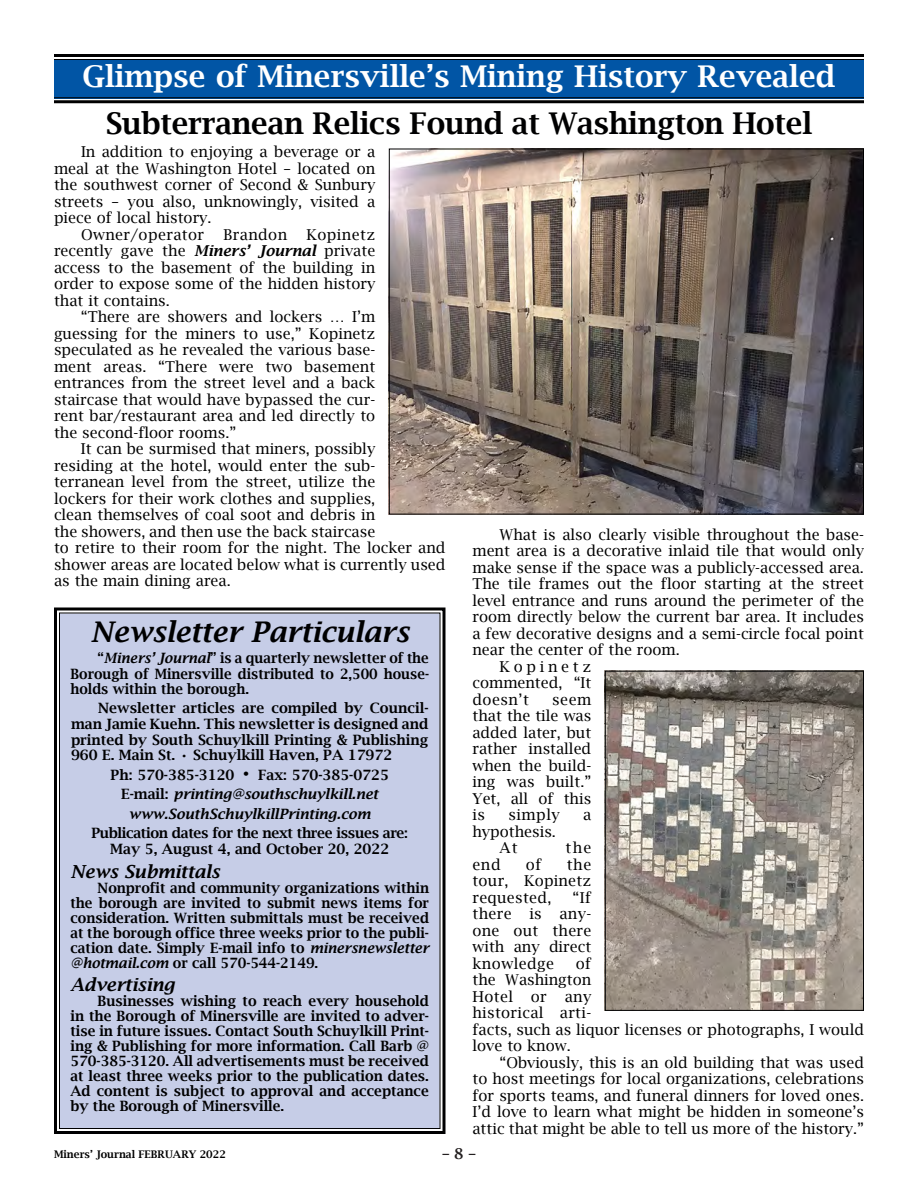
<style>
.page{position:relative;width:918px;height:1188px;background:#fff}
.page>*{position:absolute;margin:0;border:0;box-sizing:border-box;transform-origin:0 0}
.t1{font:600 30px "Lucida Bright";color:#fff}
.t2{font:600 30px "Lucida Bright";letter-spacing:-.01em;color:#000001}
.t3{font:italic 600 28.5px "Lucida Bright";color:#000001}
.t4{font:italic 600 18px "Lucida Bright";color:#000001}
.t5{font:15px/16.5px "Lucida Bright";color:#000001;text-align:justify}
.t6{font:15px "Lucida Bright";letter-spacing:.025em;color:#000001}
.t7{font:15px "Lucida Bright";letter-spacing:.245em;color:#000001}
.t8{font:600 15px "Lucida Bright";color:#231f20}
.t9{font:600 14.25px/15px "Lucida Bright";color:#000001;text-align:justify}
.t10{font:600 14.25px/15.8px "Lucida Bright";color:#000001;text-align:justify;scale:.96 1}
.t11{font:italic 600 14.25px/19.5px "Lucida Bright";color:#000001;text-align:center}
.t12{font:600 14.25px/15.8px "Lucida Bright";letter-spacing:-.025em;color:#000001;text-align:center}
.t13{font:600 10.5px "Lucida Bright";color:#000001}
.s1{font-weight:600;font-style:italic}
.s2{font-style:italic}
.s3{font-style:normal}
.s4{font-style:normal;font-size:22.5px}
</style>
<div class="page">
<div style="left:54px;top:607px;width:392px;height:527px;background:#c6cde7"></div>
<div style="left:54px;top:59px;width:810px;height:39px;background:#0155a5"></div>
<hr style="left:54px;top:54px;width:810px;height:3px;background:#000001">
<hr style="left:54px;top:59px;width:810px;height:1px;background:#000001">
<hr style="left:54px;top:97px;width:810px;height:1px;background:#000001">
<hr style="left:54px;top:100px;width:810px;height:3px;background:#000001">
<img style="left:389px;top:148px;width:475px;height:365px">
<img style="left:607px;top:673px;width:255px;height:336px">
<div style="left:605px;top:671px;width:259px;height:340px;border:1px solid #000001"></div>
<h1 class="t1" style="left:83px;top:59px;width:754px">Glimpse of Minersville’s Mining History Revealed</h1>
<h1 class="t2" style="left:106px;top:106px;width:708px">Subterranean Relics Found at Washington Hotel</h1>
<p class="t5" style="left:81px;top:144px;width:296px">In addition to enjoying a beverage or a</p>
<p class="t5" style="left:54px;top:160px;width:323px">meal at the Washington Hotel – located on</p>
<p class="t5" style="left:54px;top:177px;width:323px">the southwest corner of Second &amp; Sunbury</p>
<p class="t5" style="left:54px;top:193px;width:323px">streets – you also, unknowingly, visited a</p>
<p class="t5" style="left:54px;top:210px;width:159px">piece of local history.</p>
<p class="t6" style="left:81px;top:226px;width:125px">Owner/operator</p>
<p class="t6" style="left:223px;top:226px;width:65px">Brandon</p>
<p class="t5" style="left:54px;top:226px;width:323px;text-indent:252px">Kopinetz recently gave the <span class="s1">Miners’ Journal</span> private access to the basement of the building in order to expose some of the hidden history that it contains.</p>
<p class="t5" style="left:54px;top:309px;width:323px;text-indent:27px">“There are showers and lockers … I’m guessing for the miners to use,” Kopinetz speculated as he revealed the various base&shy;ment areas. “There were two basement entrances from the street level and a back staircase that would have bypassed the cur&shy;rent bar/restaurant area and led directly to the second-floor rooms.”</p>
<p class="t5" style="left:54px;top:441px;width:393px;text-align:left;text-indent:27px">It can be surmised that miners, possibly<br>residing at the hotel, would enter the sub&shy;terranean level from the street, utilize the<br>lockers for their work clothes and supplies,<br>clean themselves of coal soot and debris in<br>the showers, and then use the back staircase<br>to retire to their room for the night. The locker and shower areas are located below what is currently used as the main dining area.</p>
<p class="t5" style="left:500px;top:526px;width:366px">What is also clearly visible throughout the base-</p>
<p class="t5" style="left:473px;top:543px;width:393px">ment area is a decorative inlaid tile that would only</p>
<p class="t5" style="left:473px;top:559px;width:393px">make sense if the space was a publicly-accessed area.</p>
<p class="t5" style="left:473px;top:576px;width:393px">The tile frames out the floor starting at the street</p>
<p class="t5" style="left:473px;top:592px;width:393px">level entrance and runs around the perimeter of the</p>
<p class="t5" style="left:473px;top:609px;width:393px">room directly below the current bar area. It includes</p>
<p class="t5" style="left:473px;top:625px;width:393px">a few decorative designs and a semi-circle focal point</p>
<p class="t5" style="left:473px;top:642px;width:209px">near the center of the room.</p>
<p class="t7" style="left:500px;top:658px;width:93px">Kopinetz</p>
<p class="t5" style="left:473px;top:675px;width:120px">commented, “It</p>
<p class="t5" style="left:473px;top:691px;width:58px">doesn’t</p>
<h2 class="t3" style="left:90px;top:616px;width:320px">Newsletter Particulars</h2>
<p class="t10" style="left:70px;top:650px;width:375px;text-indent:27px">“<span class="s2">Miners’ Journal</span>” is a quarterly newsletter of the Borough of Minersville distributed to 2,500 house&shy;holds within the borough.</p>
<p class="t9" style="left:71px;top:700px;width:359px;line-height:15.8px;text-indent:27px">Newsletter articles are compiled by Council&shy;man Jamie Kuehn. This newsletter is designed and printed by South Schuylkill Printing &amp; Publishing 960 E. Main St. • Schuylkill Haven, PA 17972</p>
<p class="t11" style="left:111px;top:765px;width:280px"><span class="s3">Ph: 570-385-3120</span> <span class="s4">•</span> <span class="s3">Fax: 570-385-0725<br>E-mail:</span> printing@southschuylkill.net www.SouthSchuylkillPrinting.com</p>
<p class="t12" style="left:91px;top:825px;width:318px">Publication dates for the next three issues are:<br>May 5, August 4, and October 20, 2022</p>
<p class="t4" style="left:70px;top:862px;width:151px">News Submittals</p>
<p class="t9" style="left:71px;top:881px;width:360px;text-indent:27px">Nonprofit and community organizations within the borough are invited to submit news items for consideration. Written submittals must be received at the borough office three weeks prior to the publi&shy;cation date. Simply E-mail info to <span class="s2">minersnewsletter @hotmail.com</span> or call 570-544-2149.</p>
<p class="t4" style="left:70px;top:974px;width:106px">Advertising</p>
<p class="t9" style="left:71px;top:993px;width:360px;text-indent:27px">Businesses wishing to reach every household in the Borough of Minersville are invited to adver&shy;tise in future issues. Contact South Schuylkill Print&shy;ing &amp; Publishing for more information. Call Barb @ 570-385-3120. All advertisements must be received at least three weeks prior to the publication dates.<br>Ad content is subject to approval and acceptance by the Borough of Minersville.</p>
<p class="t5" style="left:473px;top:691px;width:120px;text-indent:80px">seem that the tile was added later, but rather installed when the build&shy;ing was built.” Yet, all of this is</p>
<p class="t5" style="left:508px;top:807px;width:53px">simply</p>
<p class="t5" style="left:583px;top:807px;width:10px">a</p>
<p class="t5" style="left:500px;top:823px;width:58px;text-indent:-27px">hypothesis.<br>At</p>
<p class="t5" style="left:566px;top:840px;width:27px">the</p>
<p class="t5" style="left:473px;top:856px;width:30px">end</p>
<p class="t5" style="left:526px;top:856px;width:17px">of</p>
<p class="t5" style="left:473px;top:856px;width:120px;text-indent:94px">the tour, Kopinetz requested,</p>
<p class="t5" style="left:473px;top:889px;width:120px;text-indent:100px">“If there is any&shy;one out there with any direct knowledge</p>
<p class="t5" style="left:473px;top:955px;width:393px;text-align:left;text-indent:103px">of<br>the Washington<br>Hotel or any<br>historical arti-<br>facts, such as liquor licenses or photographs, I would love to know.</p>
<p class="t5" style="left:473px;top:1054px;width:393px;text-indent:27px">“Obviously, this is an old building that was used to host meetings for local organizations, celebrations for sports teams, and funeral dinners for loved ones.<br>I’d love to learn what might be hidden in someone’s attic that might be able to tell us more of the history.”</p>
<p class="t13" style="left:54px;top:1149px;width:173px">Miners’ Journal FEBRUARY 2022</p>
<p class="t8" style="left:442px;top:1145px;width:35px">– 8 –</p>
</div>
